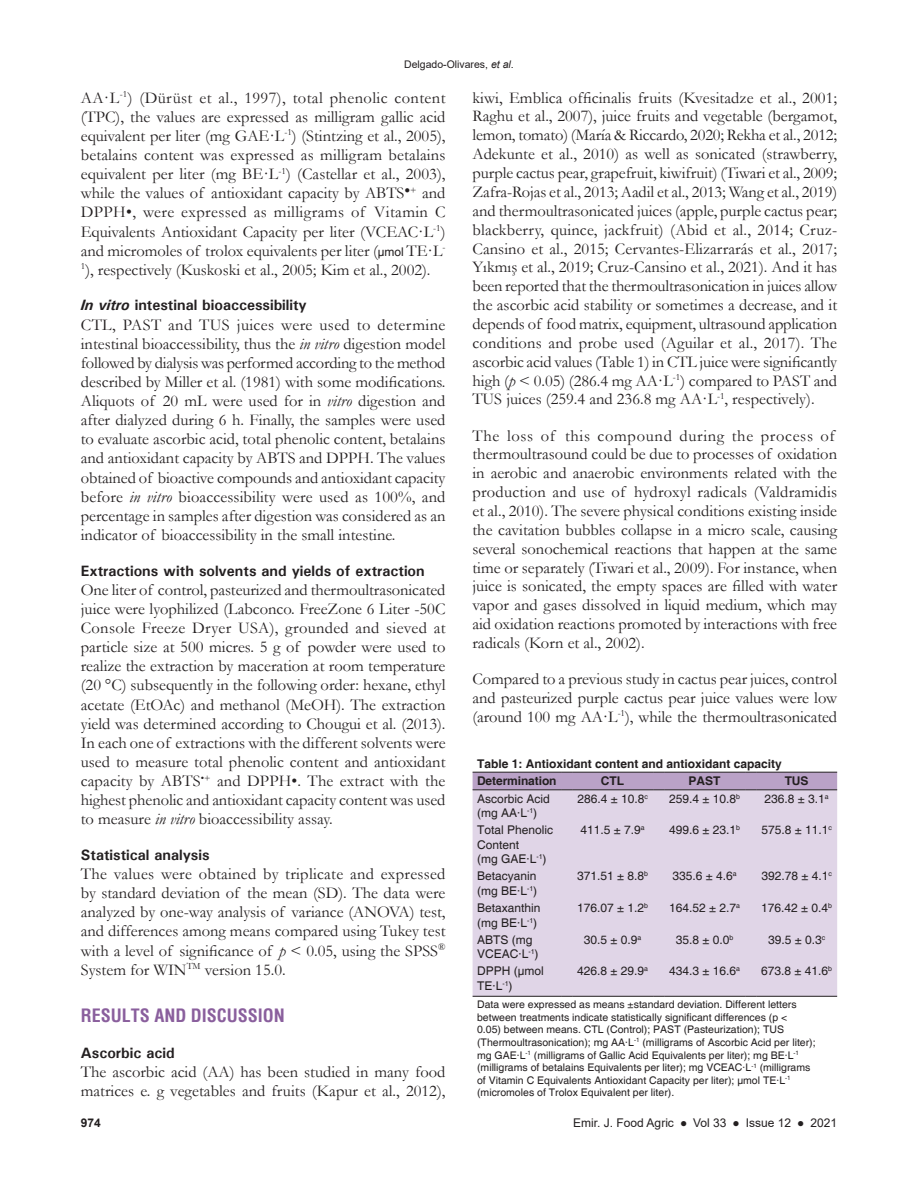
<style>
.page{position:relative;width:918px;height:1188px;background:#fff}
.page>*{position:absolute;margin:0;border:0;box-sizing:border-box;transform-origin:0 0}
.t1{font:700 condensed 18px "Helvetica";color:#8a5f9d}
.TX{font:16.5px/19.2px "Garamond";color:#231f20;text-align:justify}
.t2{font:700 15px "Univers";color:#231f20}
.TB{font:12px/14.4px "Helvetica";color:#231f20}
.TBL{font:12px/14.4px "Helvetica";color:#231f20}
.TT{font:700 12px "Helvetica";color:#231f20}
.RF_R{font:12px "Arial";color:#231f20}
.TCH{font:700 12px "Helvetica";letter-spacing:-.01em;color:#231f20}
.RF_R-2{font:700 12px "Arial";color:#231f20}
.TFN{font:10.5px/12.6px "Helvetica";color:#231f20}
.t3{font:10.5px "Arial";color:#231f20}
.s1{font-style:italic}
.s2{font-family:"Helvetica";font-size:12px}
</style>
<div class="page">
<div style="left:473px;top:790px;width:364px;height:206px;background:#e0d5e7"></div>
<hr style="left:473px;top:996px;width:88px;height:1px;background:#231f20">
<hr style="left:572px;top:996px;width:81px;height:1px;background:#231f20">
<hr style="left:664px;top:996px;width:81px;height:1px;background:#231f20">
<hr style="left:756px;top:996px;width:81px;height:1px;background:#231f20">
<svg style="left:473px;top:772px;width:364px;height:18px;background:#b099bb"></svg>
<hr style="left:756px;top:772px;width:81px;height:1px;background:#231f20">
<p class="t3" style="left:404px;top:57px;width:111px">Delgado-Olivares, <span class="s1">et al</span>.</p>
<p class="TX" style="left:81px;top:87px;width:366px">AA·L<sup>-1</sup>) (Dürüst et al., 1997), total phenolic content (TPC), the values are expressed as milligram gallic acid equivalent per liter (mg GAE·L<sup>-1</sup>) (Stintzing et al., 2005), betalains content was expressed as milligram betalains equivalent per liter (mg BE·L<sup>-1</sup>) (Castellar et al., 2003), while the values of antioxidant capacity by ABTS<sup>●+</sup> and DPPH•, were expressed as milligrams of Vitamin C Equivalents Antioxidant Capacity per liter (VCEAC·L<sup>-1</sup>) and micromoles of trolox equivalents per liter (<span class="s2">µmol</span> TE·L<sup>-1</sup>), respectively (Kuskoski et al., 2005; Kim et al., 2002).</p>
<h2 class="t2" style="left:81px;top:296px;width:228px"><span class="s1">In vitro</span> intestinal bioaccessibility</h2>
<p class="TX" style="left:81px;top:314px;width:366px">CTL, PAST and TUS juices were used to determine intestinal bioaccessibility, thus the <span class="s1">in vitro</span> digestion model followed by dialysis was performed according to the method described by Miller et al. (1981) with some modifications.<br>Aliquots of 20 mL were used for in <span class="s1">vitro</span> digestion and after dialyzed during 6 h. Finally, the samples were used to evaluate ascorbic acid, total phenolic content, betalains and antioxidant capacity by ABTS and DPPH. The values obtained of bioactive compounds and antioxidant capacity before <span class="s1">in vitro</span> bioaccessibility were used as 100%, and percentage in samples after digestion was considered as an indicator of bioaccessibility in the small intestine.</p>
<h2 class="t2" style="left:81px;top:561px;width:345px">Extractions with solvents and yields of extraction</h2>
<p class="TX" style="left:81px;top:580px;width:366px">One liter of control, pasteurized and thermoultrasonicated juice were lyophilized (Labconco. FreeZone 6 Liter -50C Console Freeze Dryer USA), grounded and sieved at particle size at 500 micres. 5 g of powder were used to realize the extraction by maceration at room temperature (20 °C) subsequently in the following order: hexane, ethyl acetate (EtOAc) and methanol (MeOH). The extraction yield was determined according to Chougui et al. (2013).<br>In each one of extractions with the different solvents were used to measure total phenolic content and antioxidant capacity by ABTS<sup>•+</sup> and DPPH•. The extract with the highest phenolic and antioxidant capacity content was used to measure <span class="s1">in vitro</span> bioaccessibility assay.</p>
<h2 class="t2" style="left:81px;top:845px;width:130px">Statistical analysis</h2>
<p class="TX" style="left:81px;top:864px;width:366px">The values were obtained by triplicate and expressed by standard deviation of the mean (SD). The data were analyzed by one-way analysis of variance (ANOVA) test, and differences among means compared using Tukey test with a level of significance of <span class="s1">p</span> &lt; 0.05, using the SPSS<sup>® </sup>System for WIN<sup>TM</sup> version 15.0.</p>
<h1 class="t1" style="left:81px;top:1004px;width:206px">RESULTS AND DISCUSSION</h1>
<h2 class="t2" style="left:81px;top:1043px;width:95px">Ascorbic acid</h2>
<p class="TX" style="left:81px;top:1062px;width:366px">The ascorbic acid (AA) has been studied in many food matrices e. g vegetables and fruits (Kapur et al., 2012),</p>
<p class="TX" style="left:472px;top:88px;width:366px">kiwi, Emblica officinalis fruits (Kvesitadze et al., 2001; Raghu et al., 2007), juice fruits and vegetable (bergamot, lemon, tomato) (María &amp; Riccardo, 2020; Rekha et al., 2012; Adekunte et al., 2010) as well as sonicated (strawberry, purple cactus pear, grapefruit, kiwifruit) (Tiwari et al., 2009; Zafra-Rojas et al., 2013; Aadil et al., 2013; Wang et al., 2019) and thermoultrasonicated juices (apple, purple cactus pear; blackberry, quince, jackfruit) (Abid et al., 2014; Cruz-Cansino et al., 2015; Cervantes-Elizarrarás et al., 2017; Yıkmış et al., 2019; Cruz-Cansino et al., 2021). And it has been reported that the thermoultrasonication in juices allow the ascorbic acid stability or sometimes a decrease, and it depends of food matrix, equipment, ultrasound application conditions and probe used (Aguilar et al., 2017). The ascorbic acid values (Table 1) in CTL juice were significantly high (<span class="s1">p</span> &lt; 0.05) (286.4 mg AA·L<sup>-1</sup>) compared to PAST and TUS juices (259.4 and 236.8 mg AA·L<sup>-1</sup>, respectively).</p>
<p class="TX" style="left:472px;top:425px;width:366px;text-align:left">The loss of this compound during the process of thermoultrasound could be due to processes of oxidation in aerobic and anaerobic environments related with the production and use of hydroxyl radicals (Valdramidis et al., 2010). The severe physical conditions existing inside the cavitation bubbles collapse in a micro scale, causing several sonochemical reactions that happen at the same time or separately (Tiwari et al., 2009). For instance, when juice is sonicated, the empty spaces are filled with water vapor and gases dissolved in liquid medium, which may aid oxidation reactions promoted by interactions with free radicals (Korn et al., 2002).</p>
<p class="TX" style="left:472px;top:669px;width:366px">Compared to a previous study in cactus pear juices, control and pasteurized purple cactus pear juice values were low (around 100 mg AA·L<sup>-1</sup>), while the thermoultrasonicated</p>
<p class="TT" style="left:477px;top:756px;width:306px">Table 1: Antioxidant content and antioxidant capacity</p>
<p class="TCH" style="left:477px;top:774px;width:81px">Determination</p>
<p class="TCH" style="left:601px;top:774px;width:25px">CTL</p>
<p class="TCH" style="left:689px;top:774px;width:34px">PAST</p>
<p class="TCH" style="left:785px;top:774px;width:25px">TUS</p>
<p class="TB" style="left:477px;top:792px;width:74px">Ascorbic Acid (mg AA·L<sup>-1</sup>)</p>
<p class="TB" style="left:577px;top:792px;width:72px">286.4 ± 10.8<sup>c</sup></p>
<p class="TB" style="left:669px;top:792px;width:72px">259.4 ± 10.8<sup>b</sup></p>
<p class="TB" style="left:765px;top:792px;width:66px">236.8 ± 3.1<sup>a</sup></p>
<p class="TB" style="left:477px;top:823px;width:78px">Total Phenolic<br>Content<br>(mg GAE·L<sup>-1</sup>)</p>
<p class="TB" style="left:580px;top:823px;width:66px">411.5 ± 7.9<sup>a</sup></p>
<p class="TB" style="left:669px;top:823px;width:72px">499.6 ± 23.1<sup>b</sup></p>
<p class="TB" style="left:761px;top:823px;width:72px">575.8 ± 11.1<sup>c</sup></p>
<p class="TB" style="left:477px;top:870px;width:62px">Betacyanin (mg BE·L<sup>-1</sup>)</p>
<p class="TB" style="left:577px;top:870px;width:72px">371.51 ± 8.8<sup>b</sup></p>
<p class="TB" style="left:673px;top:870px;width:66px">335.6 ± 4.6<sup>a</sup></p>
<p class="TB" style="left:761px;top:870px;width:72px">392.78 ± 4.1<sup>c</sup></p>
<p class="TB" style="left:477px;top:901px;width:65px">Betaxanthin (mg BE·L<sup>-1</sup>)</p>
<p class="TB" style="left:577px;top:901px;width:72px">176.07 ± 1.2<sup>b</sup></p>
<p class="TB" style="left:669px;top:901px;width:72px">164.52 ± 2.7<sup>a</sup></p>
<p class="TB" style="left:761px;top:901px;width:72px">176.42 ± 0.4<sup>b</sup></p>
<p class="TB" style="left:477px;top:933px;width:63px">ABTS (mg<br>VCEAC·L<sup>-1</sup>)</p>
<p class="TB" style="left:584px;top:933px;width:59px">30.5 ± 0.9<sup>a</sup></p>
<p class="TB" style="left:676px;top:933px;width:59px">35.8 ± 0.0<sup>b</sup></p>
<p class="TB" style="left:768px;top:933px;width:59px">39.5 ± 0.3<sup>c</sup></p>
<p class="TBL" style="left:477px;top:964px;width:68px">DPPH (µmol<br>TE·L<sup>-1</sup>)</p>
<p class="TBL" style="left:577px;top:964px;width:72px">426.8 ± 29.9<sup>a</sup></p>
<p class="TBL" style="left:669px;top:964px;width:72px">434.3 ± 16.6<sup>a</sup></p>
<p class="TBL" style="left:761px;top:964px;width:72px">673.8 ± 41.6<sup>b</sup></p>
<p class="TFN" style="left:477px;top:999px;width:340px">Data were expressed as means ±standard deviation. Different letters between treatments indicate statistically significant differences (p &lt;<br>0.05) between means. CTL (Control); PAST (Pasteurization); TUS (Thermoultrasonication); mg AA·L<sup>-1</sup> (milligrams of Ascorbic Acid per liter); mg GAE·L<sup>-1</sup> (milligrams of Gallic Acid Equivalents per liter); mg BE·L<sup>-1 </sup>(milligrams of betalains Equivalents per liter); mg VCEAC·L<sup>-1</sup> (milligrams of Vitamin C Equivalents Antioxidant Capacity per liter); µmol TE·L<sup>-1 </sup>(micromoles of Trolox Equivalent per liter).</p>
<p class="RF_R-2" style="left:81px;top:1115px;width:22px">974</p>
<p class="RF_R" style="left:573px;top:1115px;width:265px">Emir. J. Food Agric ● Vol 33 ● Issue 12 ● 2021</p>
</div>
